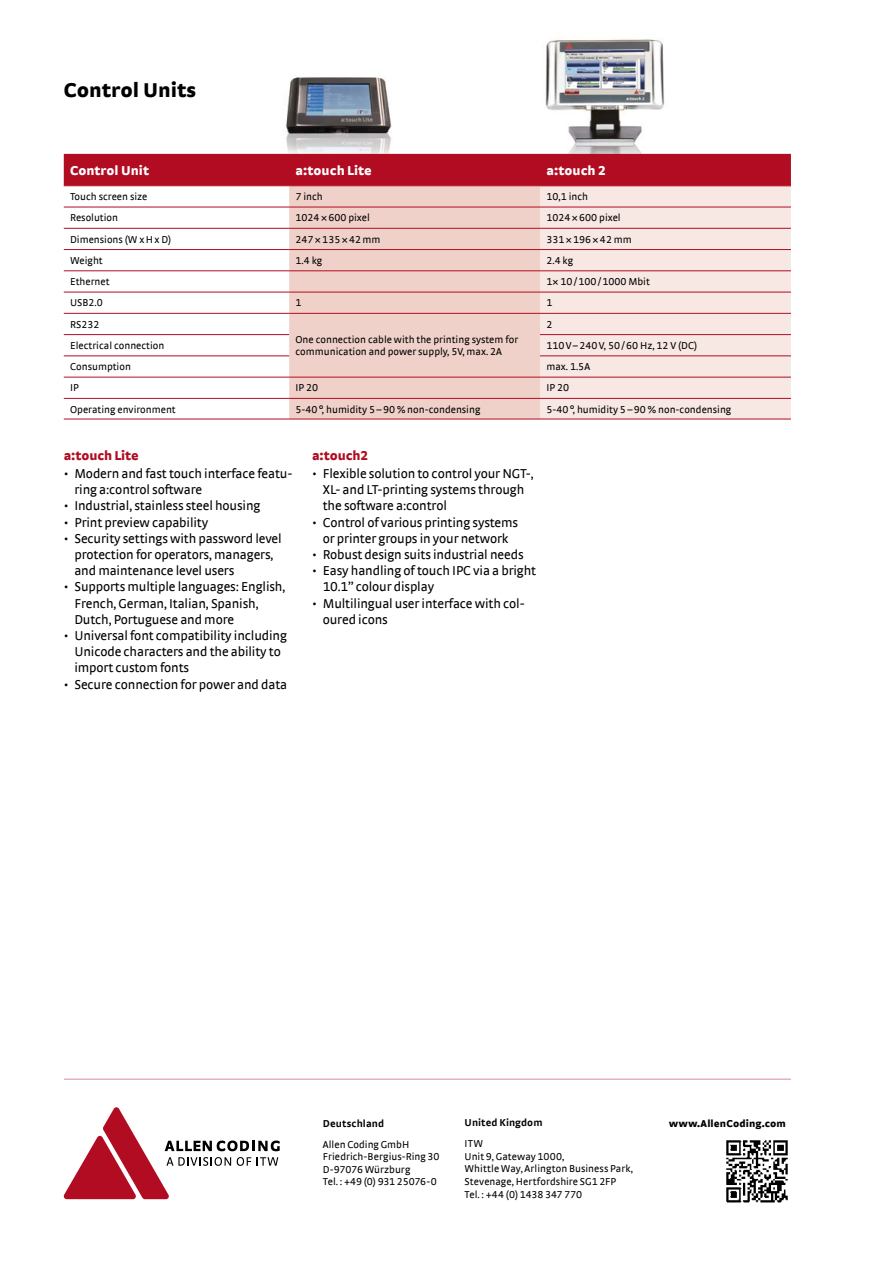
<style>
.page{position:relative;width:893px;height:1263px;background:#fff}
.page>*{position:absolute;margin:0;border:0;box-sizing:border-box;transform-origin:0 0}
.t1{font:900 21px "Strada TF";color:#000}
.t2{font:13.5px/16.2px "Strada TF";letter-spacing:-.01em;color:#000}
.t3{font:900 13.5px "Strada TF";color:#fff}
.t4{font:900 13.5px "Strada TF";letter-spacing:-.01em;color:#b10c22}
.t5{font:10.5px/12.6px "Strada TF";color:#000}
.t6{font:700 10.5px "Strada TF";letter-spacing:.01em;color:#000}
.t7{font:900 10.5px "Strada TF";letter-spacing:.01em;color:#000}
</style>
<div class="page">
<img style="left:259px;top:77px;width:148px;height:77px">
<img style="left:543px;top:39px;width:127px;height:115px">
<div style="left:64px;top:154px;width:727px;height:31px;background:#b10c22"></div>
<svg style="left:64px;top:186px;width:225px;height:233px"></svg>
<svg style="left:289px;top:186px;width:251px;height:21px;background:#edcac3"></svg>
<svg style="left:540px;top:186px;width:251px;height:21px;background:#f5dfdc"></svg>
<div style="left:289px;top:208px;width:251px;height:211px;background:#f0d1c9"></div>
<div style="left:540px;top:208px;width:251px;height:211px;background:#f8e8e4"></div>
<hr style="left:64px;top:207px;width:225px;height:1px;background:#b10c22">
<hr style="left:64px;top:228px;width:225px;height:1px;background:#b10c22">
<hr style="left:64px;top:249px;width:225px;height:1px;background:#b10c22">
<hr style="left:289px;top:249px;width:251px;height:1px;background:#b10c22">
<hr style="left:540px;top:249px;width:251px;height:1px;background:#b10c22">
<hr style="left:64px;top:270px;width:225px;height:1px;background:#b10c22">
<hr style="left:289px;top:270px;width:251px;height:1px;background:#b10c22">
<hr style="left:540px;top:270px;width:251px;height:1px;background:#b10c22">
<hr style="left:64px;top:292px;width:225px;height:1px;background:#b10c22">
<hr style="left:64px;top:313px;width:225px;height:1px;background:#b10c22">
<hr style="left:64px;top:334px;width:225px;height:1px;background:#b10c22">
<hr style="left:540px;top:334px;width:251px;height:1px;background:#b10c22">
<hr style="left:64px;top:355px;width:225px;height:1px;background:#b10c22">
<hr style="left:540px;top:355px;width:251px;height:1px;background:#b10c22">
<hr style="left:64px;top:377px;width:225px;height:1px;background:#b10c22">
<hr style="left:64px;top:398px;width:225px;height:1px;background:#b10c22">
<hr style="left:540px;top:185px;width:251px;height:1px;background:#b10c22">
<hr style="left:64px;top:185px;width:225px;height:1px;background:#b10c22">
<hr style="left:64px;top:419px;width:225px;height:1px;background:#b10c22">
<hr style="left:289px;top:185px;width:251px;height:1px;background:#b10c22">
<hr style="left:289px;top:419px;width:251px;height:1px;background:#b10c22">
<hr style="left:540px;top:419px;width:251px;height:1px;background:#b10c22">
<hr style="left:289px;top:207px;width:251px;height:1px;background:#b10c22">
<hr style="left:540px;top:207px;width:251px;height:1px;background:#b10c22">
<hr style="left:289px;top:228px;width:251px;height:1px;background:#b10c22">
<hr style="left:540px;top:228px;width:251px;height:1px;background:#b10c22">
<hr style="left:289px;top:292px;width:251px;height:1px;background:#b10c22">
<hr style="left:540px;top:292px;width:251px;height:1px;background:#b10c22">
<hr style="left:540px;top:313px;width:251px;height:1px;background:#b10c22">
<hr style="left:289px;top:313px;width:251px;height:1px;background:#b10c22">
<hr style="left:289px;top:377px;width:251px;height:1px;background:#b10c22">
<hr style="left:540px;top:377px;width:251px;height:1px;background:#b10c22">
<hr style="left:289px;top:398px;width:251px;height:1px;background:#b10c22">
<hr style="left:540px;top:398px;width:251px;height:1px;background:#b10c22">
<div style="left:57px;top:1073px;width:741px;height:7px;background:#000;opacity:.15"></div>
<img style="left:726px;top:1140px;width:62px;height:63px">
<svg style="left:64px;top:1107px;width:216px;height:92px"></svg>
<h1 class="t1" style="left:64px;top:77px;width:134px">Control Units</h1>
<p class="t3" style="left:70px;top:162px;width:80px">Control Unit</p>
<p class="t3" style="left:296px;top:162px;width:78px">a:touch Lite</p>
<p class="t3" style="left:546px;top:162px;width:61px">a:touch 2</p>
<p class="t5" style="left:70px;top:190px;width:79px">Touch screen size</p>
<p class="t5" style="left:296px;top:190px;width:29px">7 inch</p>
<p class="t5" style="left:546px;top:190px;width:43px">10,1 inch</p>
<p class="t5" style="left:70px;top:211px;width:49px">Resolution</p>
<p class="t5" style="left:296px;top:211px;width:76px">1024×600 pixel</p>
<p class="t5" style="left:546px;top:211px;width:76px">1024×600 pixel</p>
<p class="t5" style="left:70px;top:233px;width:103px">Dimensions (W xHx D)</p>
<p class="t5" style="left:296px;top:233px;width:86px">247×135×42mm</p>
<p class="t5" style="left:546px;top:233px;width:87px">331×196×42 mm</p>
<p class="t5" style="left:70px;top:254px;width:34px">Weight</p>
<p class="t5" style="left:296px;top:254px;width:28px">1.4 kg</p>
<p class="t5" style="left:546px;top:254px;width:28px">2.4 kg</p>
<p class="t5" style="left:70px;top:275px;width:41px">Ethernet</p>
<p class="t5" style="left:546px;top:275px;width:105px">1× 10/100/1000 Mbit</p>
<p class="t5" style="left:70px;top:296px;width:34px">USB2.0</p>
<p class="t5" style="left:296px;top:296px;width:8px">1</p>
<p class="t5" style="left:546px;top:296px;width:8px">1</p>
<p class="t5" style="left:70px;top:318px;width:31px">RS232</p>
<p class="t5" style="left:296px;top:333px;width:224px">One connection cable with the printing system for communication and power supply, 5V, max. 2A</p>
<p class="t5" style="left:546px;top:318px;width:8px">2</p>
<p class="t5" style="left:70px;top:339px;width:96px">Electrical connection</p>
<p class="t5" style="left:546px;top:339px;width:152px">110V–240V, 50/60 Hz, 12 V (DC)</p>
<p class="t5" style="left:70px;top:360px;width:62px">Consumption</p>
<p class="t5" style="left:546px;top:360px;width:45px">max. 1.5A</p>
<p class="t5" style="left:70px;top:381px;width:10px">IP</p>
<p class="t5" style="left:296px;top:381px;width:24px">IP 20</p>
<p class="t5" style="left:546px;top:381px;width:24px">IP 20</p>
<p class="t5" style="left:70px;top:403px;width:107px">Operating environment</p>
<p class="t5" style="left:296px;top:403px;width:186px">5-40°, humidity 5–90% non-condensing</p>
<p class="t5" style="left:546px;top:403px;width:186px">5-40°, humidity 5–90% non-condensing</p>
<p class="t4" style="left:64px;top:447px;width:76px">a:touch Lite</p>
<p class="t2" style="left:74px;top:465px;width:220px;text-indent:-11px">• Modern and fast touch interface featu&shy;ring a:control software</p>
<p class="t2" style="left:64px;top:498px;width:198px">• Industrial, stainless steel housing</p>
<p class="t2" style="left:64px;top:514px;width:146px">• Print preview capability</p>
<p class="t2" style="left:74px;top:530px;width:209px;text-indent:-11px">• Security settings with password level protection for operators, managers, and maintenance level users</p>
<p class="t2" style="left:74px;top:579px;width:212px;text-indent:-11px">• Supports multiple languages: English,<br>French, German, Italian, Spanish,<br>Dutch, Portuguese and more</p>
<p class="t2" style="left:74px;top:627px;width:214px;text-indent:-11px">• Universal font compatibility including<br>Unicode characters and the ability to import custom fonts</p>
<p class="t2" style="left:64px;top:676px;width:225px">• Secure connection for power and data</p>
<p class="t4" style="left:312px;top:447px;width:58px">a:touch2</p>
<p class="t2" style="left:323px;top:465px;width:212px;text-indent:-11px">• Flexible solution to control your NGT-,<br>XL- and LT-printing systems through the software a:control</p>
<p class="t2" style="left:312px;top:514px;width:208px;text-align:center">• Control of various printing systems or printer groups in your network</p>
<p class="t2" style="left:312px;top:546px;width:213px">• Robust design suits industrial needs</p>
<p class="t2" style="left:323px;top:562px;width:215px;text-indent:-11px">• Easy handling of touch IPC via a bright<br>10.1” colour display</p>
<p class="t2" style="left:323px;top:595px;width:202px;text-indent:-11px">• Multilingual user interface with col&shy;oured icons</p>
<p class="t6" style="left:323px;top:1117px;width:63px">Deutschland</p>
<p class="t5" style="left:323px;top:1138px;width:118px">Allen Coding GmbH<br>Friedrich-Bergius-Ring 30<br>D-97076 Würzburg<br>Tel. : +49 (0) 931 25076-0</p>
<p class="t6" style="left:465px;top:1116px;width:79px">United Kingdom</p>
<p class="t5" style="left:465px;top:1137px;width:170px">ITW<br>Unit 9, Gateway 1000,<br>Whittle Way, Arlington Business Park,<br>Stevenage, Hertfordshire SG1 2FP<br>Tel. : +44 (0) 1438 347 770</p>
<p class="t7" style="left:669px;top:1116px;width:118px">www.AllenCoding.com</p>
</div>
